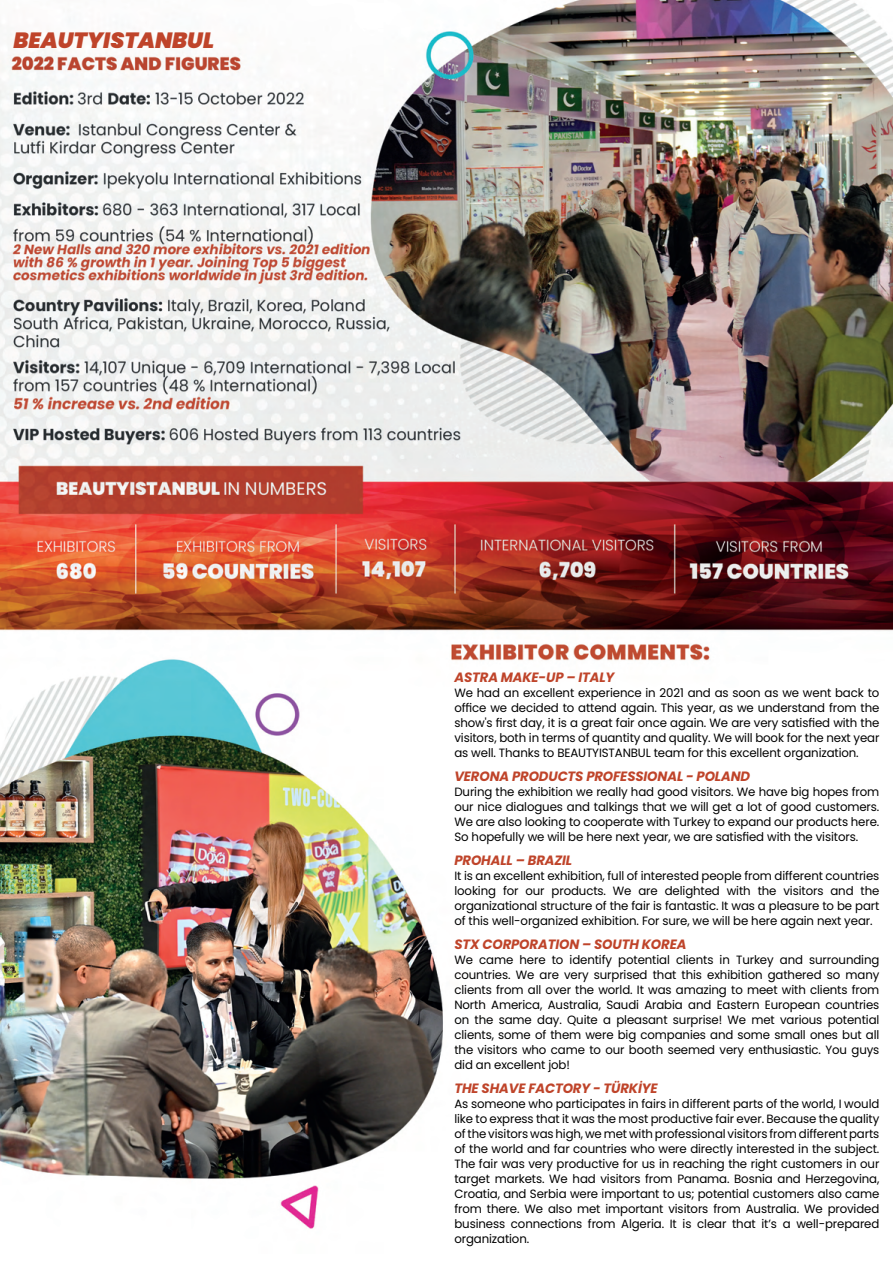
<style>
.page{position:relative;width:893px;height:1263px;background:#fff}
.page>*{position:absolute;margin:0;border:0;box-sizing:border-box;transform-origin:0 0}
.t1{font:italic 900 22.05px "Poppins";color:#bf442a}
.t2{font:italic 700 13.5px "Poppins";letter-spacing:-.01em;color:#bf442a}
.t3{font:12px/15px "Poppins";letter-spacing:-.01em;color:#000;text-align:justify}
</style>
<div class="page">
<img style="left:0;top:0;width:893px;height:1229px">
<h1 class="t1" style="left:13px;top:28px;width:202px">BEAUTYISTANBUL</h1>
<p class="t2" style="left:454px;top:669px;width:162px">ASTRA MAKE-UP – ITALY</p>
<p class="t3" style="left:454px;top:685px;width:426px">We had an excellent experience in 2021 and as soon as we went back to office we decided to attend again. This year, as we understand from the show's first day, it is a great fair once again. We are very satisfied with the visitors, both in terms of quantity and quality. We will book for the next year as well. Thanks to BEAUTYISTANBUL team for this excellent organization.</p>
<p class="t2" style="left:454px;top:768px;width:297px">VERONA PRODUCTS PROFESSIONAL - POLAND</p>
<p class="t3" style="left:454px;top:784px;width:426px">During the exhibition we really had good visitors. We have big hopes from our nice dialogues and talkings that we will get a lot of good customers.<br>We are also looking to cooperate with Turkey to expand our products here.<br>So hopefully we will be here next year, we are satisfied with the visitors.</p>
<p class="t2" style="left:454px;top:852px;width:119px">PROHALL – BRAZIL</p>
<p class="t3" style="left:454px;top:868px;width:426px">It is an excellent exhibition, full of interested people from different countries looking for our products. We are delighted with the visitors and the organizational structure of the fair is fantastic. It was a pleasure to be part of this well-organized exhibition. For sure, we will be here again next year.</p>
<p class="t2" style="left:454px;top:936px;width:234px">STX CORPORATION – SOUTH KOREA</p>
<p class="t3" style="left:454px;top:952px;width:426px">We came here to identify potential clients in Turkey and surrounding countries. We are very surprised that this exhibition gathered so many clients from all over the world. It was amazing to meet with clients from North America, Australia, Saudi Arabia and Eastern European countries on the same day. Quite a pleasant surprise! We met various potential clients, some of them were big companies and some small ones but all the visitors who came to our booth seemed very enthusiastic. You guys did an excellent job!</p>
<p class="t2" style="left:454px;top:1080px;width:205px">THE SHAVE FACTORY - TÜRKİYE</p>
<p class="t3" style="left:454px;top:1096px;width:426px">As someone who participates in fairs in different parts of the world, I would like to express that it was the most productive fair ever. Because the quality of the visitors was high, we met with professional visitors from different parts of the world and far countries who were directly interested in the subject.<br>The fair was very productive for us in reaching the right customers in our target markets. We had visitors from Panama. Bosnia and Herzegovina, Croatia, and Serbia were important to us; potential customers also came from there. We also met important visitors from Australia. We provided business connections from Algeria. It is clear that it’s a well-prepared organization.</p>
</div>
